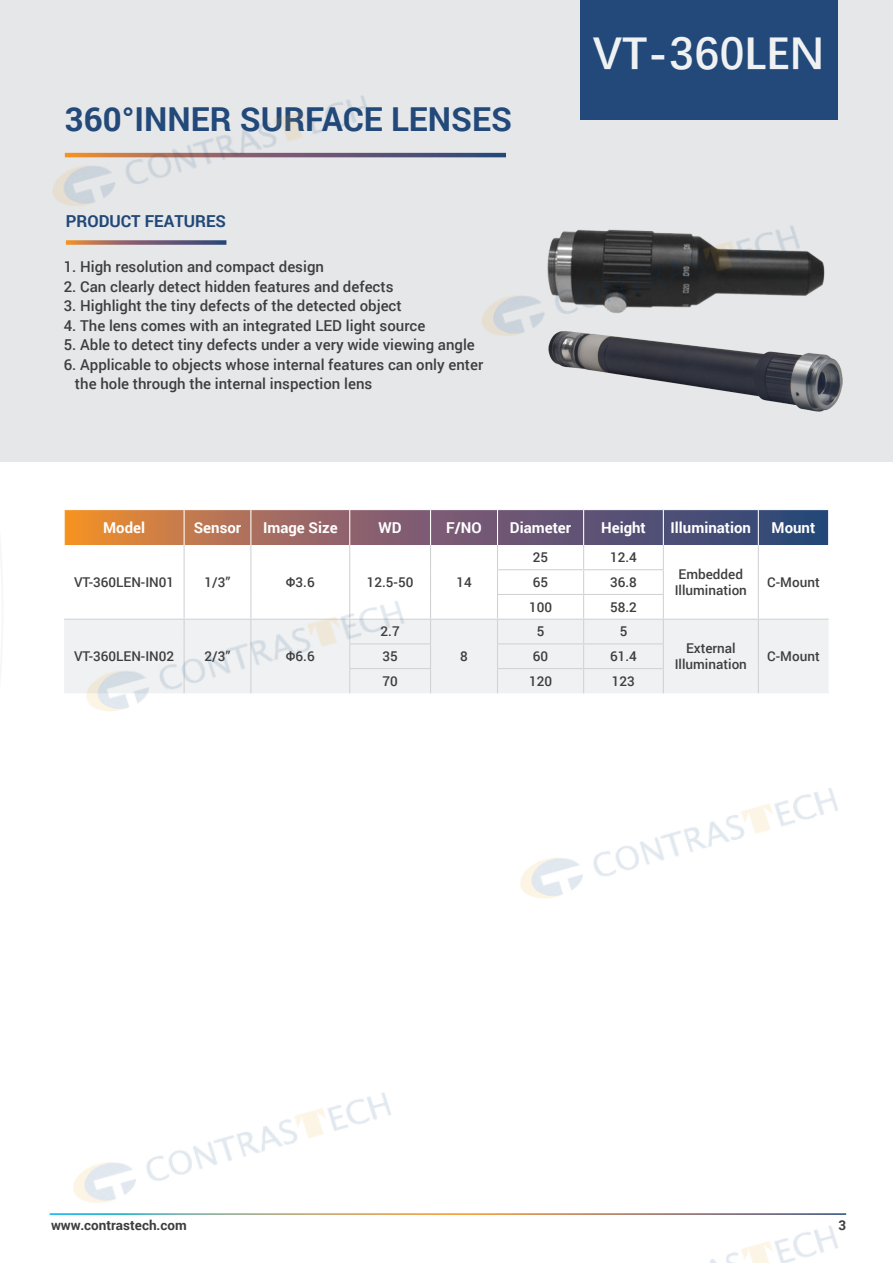
<style>
.page{position:relative;width:893px;height:1263px;background:#fff}
.page>*{position:absolute;margin:0;border:0;box-sizing:border-box;transform-origin:0 0}
.t1{font:700 45px "Deng Xian";color:#f0f1f2}
.t2{font:700 33px "Roboto";color:#224979}
.t3{font:700 16.5px "Roboto";color:#214877}
.t4{font:500 15px/19.5px "Roboto";color:#3e3e3f}
.t5{font:700 15px "Roboto";color:#fff}
.t6{font:500 13.5px/16.5px "Roboto";color:#3e3e3f}
.t7{font:700 13.5px "Roboto";color:#3e3e3f}
</style>
<div class="page">
<img style="left:0;top:0;width:893px;height:1263px">
<h2 class="t2" style="left:65px;top:96px;width:449px">360°INNER SURFACE LENSES</h2>
<p class="t3" style="left:66px;top:209px;width:162px">PRODUCT FEATURES</p>
<p class="t4" style="left:64px;top:257px;width:262px">1. High resolution and compact design</p>
<p class="t4" style="left:64px;top:276px;width:331px">2. Can clearly detect hidden features and defects</p>
<p class="t4" style="left:64px;top:296px;width:339px">3. Highlight the tiny defects of the detected object</p>
<p class="t4" style="left:64px;top:315px;width:363px">4. The lens comes with an integrated LED light source</p>
<p class="t4" style="left:64px;top:335px;width:413px">5. Able to detect tiny defects under a very wide viewing angle</p>
<p class="t4" style="left:75px;top:354px;width:410px;text-indent:-11px">6. Applicable to objects whose internal features can only enter the hole through the internal inspection lens</p>
<h1 class="t1" style="left:593px;top:23px;width:232px">VT-360LEN</h1>
<p class="t5" style="left:103px;top:517px;width:43px">Model</p>
<p class="t5" style="left:194px;top:517px;width:49px">Sensor</p>
<p class="t5" style="left:263px;top:517px;width:76px">Image Size</p>
<p class="t5" style="left:379px;top:517px;width:25px">WD</p>
<p class="t5" style="left:446px;top:517px;width:37px">F/NO</p>
<p class="t5" style="left:510px;top:517px;width:63px">Diameter</p>
<p class="t5" style="left:601px;top:517px;width:46px">Height</p>
<p class="t5" style="left:671px;top:517px;width:82px">Illumination</p>
<p class="t5" style="left:772px;top:517px;width:45px">Mount</p>
<p class="t6" style="left:74px;top:573px;width:102px">VT-360LEN-IN01</p>
<p class="t6" style="left:205px;top:573px;width:27px">1/3”</p>
<p class="t6" style="left:286px;top:573px;width:30px">Φ3.6</p>
<p class="t6" style="left:367px;top:573px;width:48px">12.5-50</p>
<p class="t6" style="left:456px;top:573px;width:17px">14</p>
<p class="t6" style="left:381px;top:623px;width:21px">2.7</p>
<p class="t6" style="left:533px;top:549px;width:17px">25</p>
<p class="t6" style="left:610px;top:549px;width:28px">12.4</p>
<p class="t6" style="left:675px;top:565px;width:74px">Embedded<br>Illumination</p>
<p class="t6" style="left:533px;top:573px;width:17px">65</p>
<p class="t6" style="left:610px;top:573px;width:28px">36.8</p>
<p class="t6" style="left:767px;top:573px;width:54px">C-Mount</p>
<p class="t6" style="left:529px;top:598px;width:25px">100</p>
<p class="t6" style="left:610px;top:598px;width:28px">58.2</p>
<p class="t6" style="left:537px;top:623px;width:9px">5</p>
<p class="t6" style="left:620px;top:623px;width:9px">5</p>
<p class="t6" style="left:74px;top:647px;width:102px">VT-360LEN-IN02</p>
<p class="t6" style="left:205px;top:647px;width:27px">2/3”</p>
<p class="t6" style="left:286px;top:647px;width:30px">Φ6.6</p>
<p class="t6" style="left:675px;top:639px;width:74px;text-align:center">External<br>Illumination</p>
<p class="t6" style="left:382px;top:647px;width:17px">35</p>
<p class="t6" style="left:533px;top:647px;width:17px">60</p>
<p class="t6" style="left:610px;top:647px;width:28px">61.4</p>
<p class="t6" style="left:767px;top:647px;width:54px">C-Mount</p>
<p class="t6" style="left:382px;top:672px;width:17px">70</p>
<p class="t6" style="left:529px;top:672px;width:25px">120</p>
<p class="t6" style="left:612px;top:672px;width:25px">123</p>
<p class="t6" style="left:460px;top:647px;width:9px">8</p>
<p class="t7" style="left:51px;top:1215px;width:137px">www.contrastech.com</p>
<p class="t7" style="left:838px;top:1215px;width:9px">3</p>
</div>
